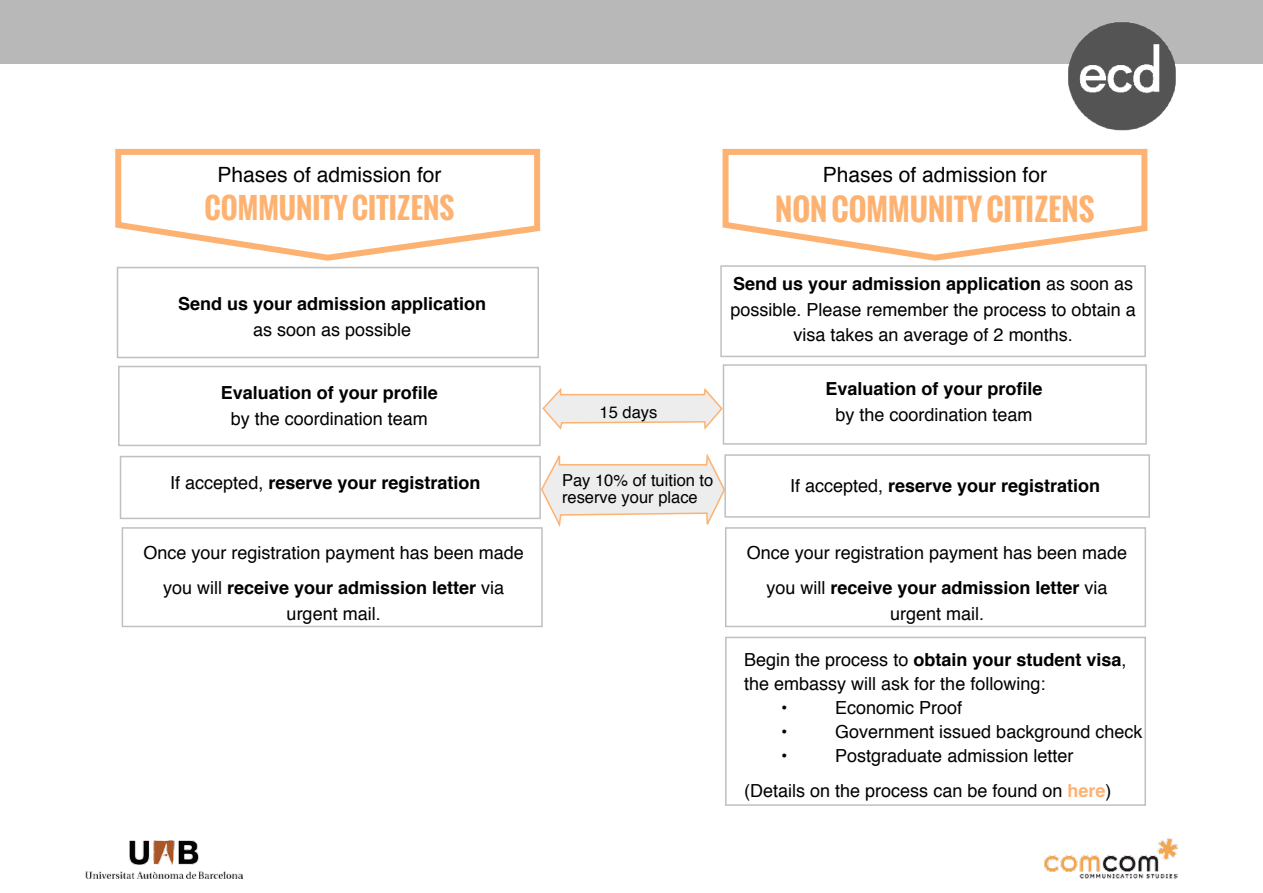
<style>
.page{position:relative;width:1263px;height:893px;background:#fff}
.page>*{position:absolute;margin:0;border:0;box-sizing:border-box;transform-origin:0 0}
.t1{font:700 30px "Oswald";color:#feb271}
.t2{font:700 28.5px "Oswald";color:#feb271}
.t3{font:21px "Helvetica";color:#000}
.t4{font:18px/34.5px "Helvetica";color:#000;text-align:center}
.t5{font:700 18px "Helvetica";color:#000}
.t6{font:16.5px/16.5px "Helvetica";color:#000}
.s1{font-weight:700}
.s2{font-weight:400}
.s3{font-weight:700;color:#feb271}
</style>
<div class="page">
<div style="left:0;top:0;width:1263px;height:64px;background:#b8b8b8"></div>
<img style="left:85px;top:841px;width:157px;height:37px">
<img style="left:1045px;top:838px;width:133px;height:40px">
<img style="left:1068px;top:22px;width:108px;height:109px">
<div style="left:725px;top:637px;width:421px;height:169px;background:#fff;border:2px solid #bec0c2"></div>
<svg style="left:542px;top:386px;width:181px;height:46px"></svg>
<svg style="left:540px;top:453px;width:184px;height:74px"></svg>
<svg style="left:115px;top:148px;width:426px;height:113px"></svg>
<svg style="left:722px;top:148px;width:426px;height:113px"></svg>
<div style="left:117px;top:267px;width:422px;height:91px;background:#fff;border:2px solid #bec0c2"></div>
<div style="left:720px;top:265px;width:426px;height:92px;background:#fff;border:2px solid #bec0c2"></div>
<div style="left:118px;top:366px;width:423px;height:80px;background:#fff;border:2px solid #bec0c2"></div>
<div style="left:723px;top:364px;width:424px;height:81px;background:#fff;border:2px solid #bec0c2"></div>
<div style="left:120px;top:456px;width:421px;height:63px;background:#fff;border:2px solid #bec0c2"></div>
<div style="left:724px;top:454px;width:426px;height:64px;background:#fff;border:2px solid #bec0c2"></div>
<div style="left:122px;top:527px;width:421px;height:100px;background:#fff;border:2px solid #bec0c2"></div>
<div style="left:725px;top:527px;width:421px;height:100px;background:#fff;border:2px solid #bec0c2"></div>
<p class="t3" style="left:217px;top:158px;width:226px">Phases of admission for</p>
<p class="t3" style="left:823px;top:158px;width:226px">Phases of admission for</p>
<h2 class="t2" style="left:205px;top:187px;width:251px">COMMUNITY CITIZENS</h2>
<h1 class="t1" style="left:775px;top:187px;width:321px">NON COMMUNITY CITIZENS</h1>
<p class="t5" style="left:178px;top:289px;width:310px">Send us your admission application</p>
<p class="t4" style="left:253px;top:313px;width:160px">as soon as possible</p>
<p class="t5" style="left:221px;top:378px;width:219px">Evaluation of your profile</p>
<p class="t4" style="left:231px;top:402px;width:199px">by the coordination team</p>
<p class="t6" style="left:600px;top:404px;width:59px">15 days</p>
<p class="t4" style="left:730px;top:272px;width:407px;line-height:25.5px"><span class="s1">Send us your admission application</span> as soon as possible. Please remember the process to obtain a visa takes an average of 2 months.</p>
<p class="t5" style="left:825px;top:375px;width:219px">Evaluation of your profile</p>
<p class="t4" style="left:835px;top:398px;width:199px">by the coordination team</p>
<p class="t6" style="left:562px;top:473px;width:153px">Pay 10% of tuition to reserve your place</p>
<p class="t5" style="left:170px;top:469px;width:312px"><span class="s2">If accepted,</span> reserve your registration</p>
<p class="t5" style="left:790px;top:471px;width:312px"><span class="s2">If accepted,</span> reserve your registration</p>
<p class="t4" style="left:144px;top:536px;width:382px">Once your registration payment has been made you will <span class="s1">receive your admission letter</span> via</p>
<p class="t4" style="left:287px;top:596px;width:96px">urgent mail.</p>
<p class="t4" style="left:747px;top:536px;width:382px">Once your registration payment has been made you will <span class="s1">receive your admission letter</span> via</p>
<p class="t4" style="left:890px;top:596px;width:96px">urgent mail.</p>
<p class="t5" style="left:744px;top:645px;width:384px"><span class="s2">Begin the process to</span> obtain your student visa<span class="s2">,</span></p>
<p class="t4" style="left:744px;top:667px;width:303px">the embassy will ask for the following:</p>
<p class="t4" style="left:781px;top:691px;width:8px">•</p>
<p class="t4" style="left:835px;top:691px;width:129px">Economic Proof</p>
<p class="t4" style="left:781px;top:715px;width:8px">•</p>
<p class="t4" style="left:835px;top:715px;width:309px">Government issued background check</p>
<p class="t4" style="left:781px;top:739px;width:8px">•</p>
<p class="t4" style="left:744px;top:739px;width:369px;text-align:left;text-indent:91px">Postgraduate admission letter (Details on the process can be found on <span class="s3">here</span>)</p>
</div>
